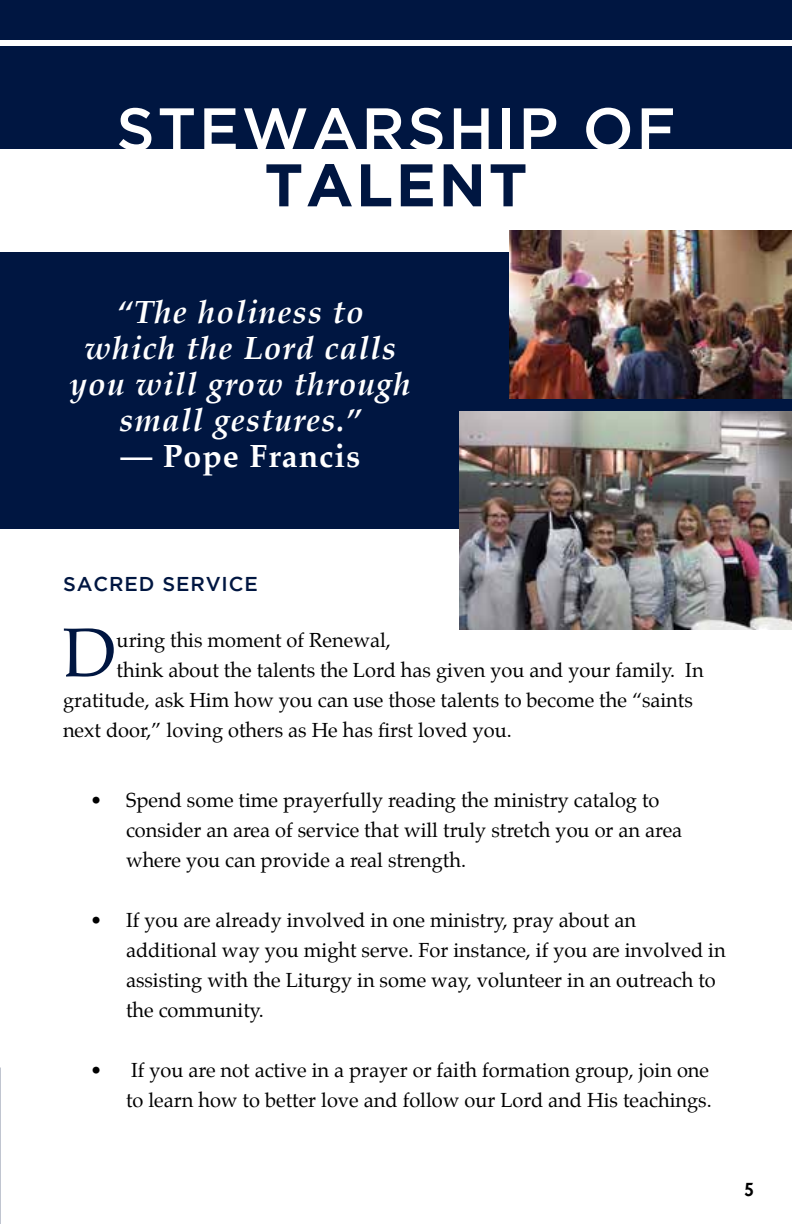
<style>
.page{position:relative;width:792px;height:1224px;background:#fff}
.page>*{position:absolute;margin:0;border:0;box-sizing:border-box;transform-origin:0 0}
.t1{font:69.2px "Palatino";color:#001641}
.t2{font:500 60px "Gotham";letter-spacing:.045em;color:#fff}
.t3{font:700 60px "Gotham";letter-spacing:.045em;color:#001641}
.t4{font:italic 700 32px/36px "Palatino";letter-spacing:.03em;color:#fff;text-align:center}
.t5{font:700 32px "Palatino";letter-spacing:.03em;color:#fff}
.t6{font:20px/30px "Palatino";color:#000}
.t7{font:500 20px "Gotham";letter-spacing:.045em;color:#001641}
.t8{font:700 20px "Paddington";color:#000}
</style>
<div class="page">
<div style="left:0;top:46px;width:792px;height:103px;background:#001641"></div>
<div style="left:0;top:0;width:792px;height:40px;background:#001641"></div>
<div style="left:0;top:252px;width:792px;height:276px;background:#001641"></div>
<img style="left:459px;top:411px;width:333px;height:219px">
<img style="left:510px;top:231px;width:282px;height:168px">
<h2 class="t2" style="left:116px;top:95px;width:561px">STEWARSHIP OF</h2>
<h2 class="t3" style="left:264px;top:150px;width:265px">TALENT</h2>
<h3 class="t4" style="left:70px;top:295px;width:343px">“The holiness to which the Lord calls you will grow through small gestures.”</h3>
<h3 class="t5" style="left:120px;top:429px;width:241px">— Pope Francis</h3>
<p class="t7" style="left:63px;top:572px;width:196px">SACRED SERVICE</p>
<h1 class="t1" style="left:63px;top:595px;width:55px">D</h1>
<p class="t6" style="left:117px;top:625px;width:276px">uring this moment of Renewal,</p>
<p class="t6" style="left:117px;top:655px;width:589px">think about the talents the Lord has given you and your family. In</p>
<p class="t6" style="left:63px;top:685px;width:631px">gratitude, ask Him how you can use those talents to become the “saints</p>
<p class="t6" style="left:63px;top:715px;width:450px">next door,” loving others as He has first loved you.</p>
<p class="t6" style="left:126px;top:785px;width:558px;text-indent:-36px">• Spend some time prayerfully reading the ministry catalog to consider an area of service that will truly stretch you or an area where you can provide a real strength.</p>
<p class="t6" style="left:126px;top:905px;width:601px;text-indent:-36px">• If you are already involved in one ministry, pray about an additional way you might serve. For instance, if you are involved in assisting with the Liturgy in some way, volunteer in an outreach to the community.</p>
<p class="t6" style="left:90px;top:1055px;width:623px;text-align:right">• If you are not active in a prayer or faith formation group, join one to learn how to better love and follow our Lord and His teachings.</p>
<p class="t8" style="left:744px;top:1181px;width:11px">5</p>
</div>
